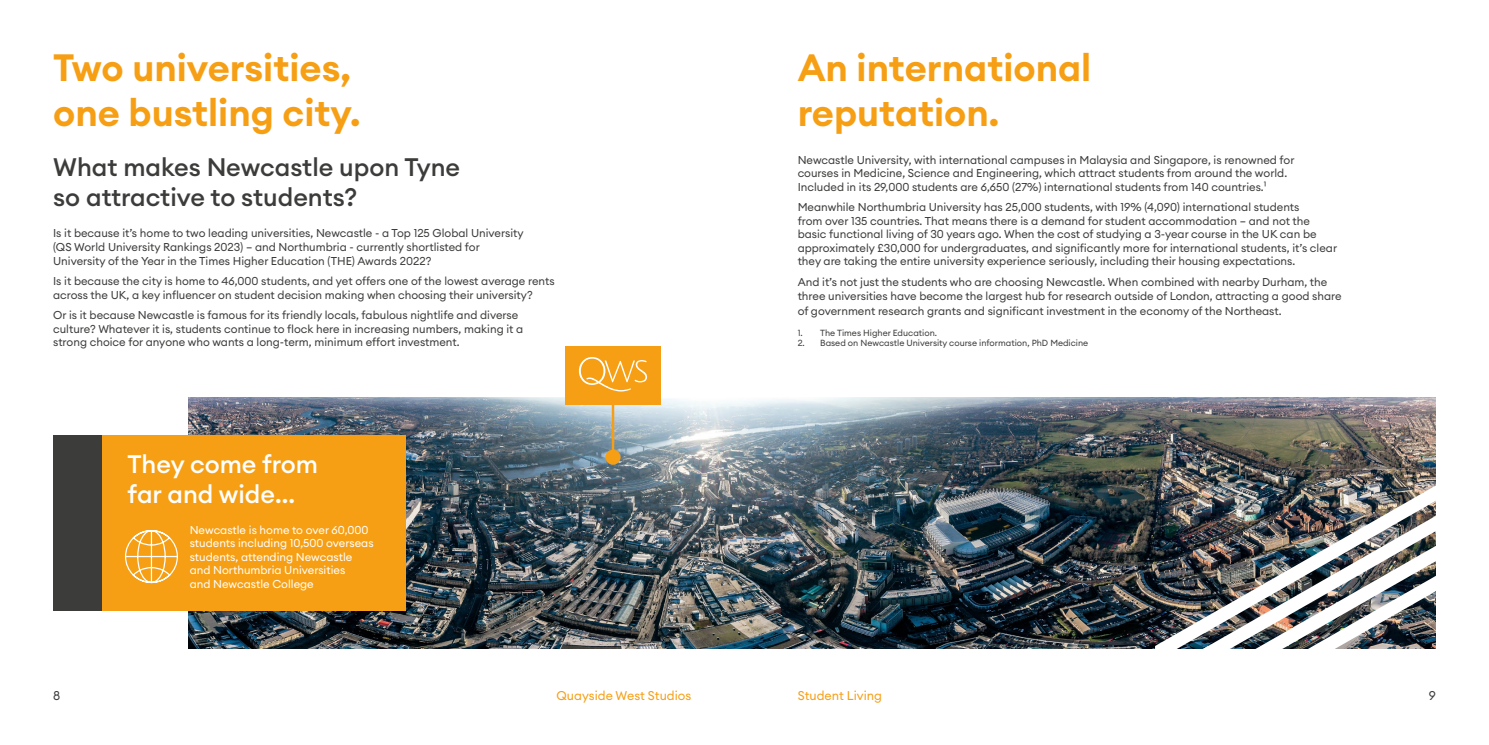
<style>
.page{position:relative;width:1489px;height:745px;background:#fff}
.page>*{position:absolute;margin:0;border:0;box-sizing:border-box;transform-origin:0 0}
.t1{font:600 37.5px/45px "Euclid Circular A";color:#f69f14}
.t2{font:500 25px/30px "Euclid Circular A";color:#3c3c3b}
.t3{font:500 25px/30px "Euclid Circular A";color:#fff}
.t4{font:12.5px "Euclid Circular A";color:#f69f14}
.t5{font:12.5px "Euclid Circular A";color:#3c3c3b}
.t6{font:11.25px/13.5px "Euclid Circular A";color:#3c3c3b}
.t7{font:11.25px/13.5px "Euclid Circular A";color:#fff}
.t8{font:8.75px "Euclid Circular A";color:#3c3c3b}
</style>
<div class="page">
<img style="left:188px;top:397px;width:1247px;height:251px">
<img style="left:1155px;top:455px;width:281px;height:60px">
<img style="left:1195px;top:485px;width:241px;height:30px">
<img style="left:1155px;top:515px;width:281px;height:134px">
<div style="left:53px;top:435px;width:353px;height:175px;background:#f69f14"></div>
<div style="left:53px;top:435px;width:49px;height:175px;background:#3c3c3b"></div>
<svg style="left:124px;top:530px;width:54px;height:53px"></svg>
<div style="left:605px;top:449px;width:15px;height:15px;background:#f69f14;border-radius:50%"></div>
<hr style="left:611px;top:365px;width:3px;height:92px;background:#f69f14">
<div style="left:565px;top:346px;width:96px;height:58px;background:#f69f14"></div>
<svg style="left:579px;top:357px;width:68px;height:34px"></svg>
<h1 class="t1" style="left:53px;top:45px;width:309px">Two universities, one bustling city.</h1>
<h1 class="t1" style="left:797px;top:45px;width:295px">An international reputation.</h1>
<h2 class="t2" style="left:53px;top:152px;width:408px">What makes Newcastle upon Tyne so attractive to students?</h2>
<p class="t6" style="left:53px;top:226px;width:472px">Is it because it’s home to two leading universities, Newcastle - a Top 125 Global University (QS World University Rankings 2023) – and Northumbria - currently shortlisted for<br>University of the Year in the Times Higher Education (THE) Awards 2022?</p>
<p class="t6" style="left:53px;top:274px;width:503px">Is it because the city is home to 46,000 students, and yet offers one of the lowest average rents across the UK, a key influencer on student decision making when choosing their university?</p>
<p class="t6" style="left:53px;top:308px;width:471px">Or is it because Newcastle is famous for its friendly locals, fabulous nightlife and diverse culture? Whatever it is, students continue to flock here in increasing numbers, making it a strong choice for anyone who wants a long-term, minimum effort investment.</p>
<p class="t6" style="left:797px;top:153px;width:498px">Newcastle University, with international campuses in Malaysia and Singapore, is renowned for courses in Medicine, Science and Engineering, which attract students from around the world.<br>Included in its 29,000 students are 6,650 (27%) international students from 140 countries.¹</p>
<p class="t6" style="left:797px;top:200px;width:541px">Meanwhile Northumbria University has 25,000 students, with 19% (4,090) international students<br>from over 135 countries. That means there is a demand for student accommodation – and not the basic functional living of 30 years ago. When the cost of studying a 3-year course in the UK can be approximately £30,000 for undergraduates, and significantly more for international students, it’s clear they are taking the entire university experience seriously, including their housing expectations.</p>
<p class="t6" style="left:797px;top:275px;width:545px">And it’s not just the students who are choosing Newcastle. When combined with nearby Durham, the three universities have become the largest hub for research outside of London, attracting a good share</p>
<p class="t6" style="left:797px;top:303px;width:485px">of government research grants and significant investment in the economy of the Northeast.</p>
<p class="t8" style="left:797px;top:327px;width:141px">1. The Times Higher Education.</p>
<p class="t8" style="left:797px;top:337px;width:292px">2. Based on Newcastle University course information, PhD Medicine</p>
<h2 class="t3" style="left:128px;top:449px;width:192px">They come from far and wide...</h2>
<p class="t7" style="left:190px;top:522px;width:185px">Newcastle is home to over 60,000 students including 10,500 overseas students, attending Newcastle and Northumbria Universities<br>and Newcastle College</p>
<p class="t5" style="left:53px;top:687px;width:9px">8</p>
<p class="t4" style="left:556px;top:687px;width:136px">Quayside West Studios</p>
<p class="t4" style="left:797px;top:687px;width:86px">Student Living</p>
<p class="t5" style="left:1428px;top:687px;width:8px">9</p>
</div>
